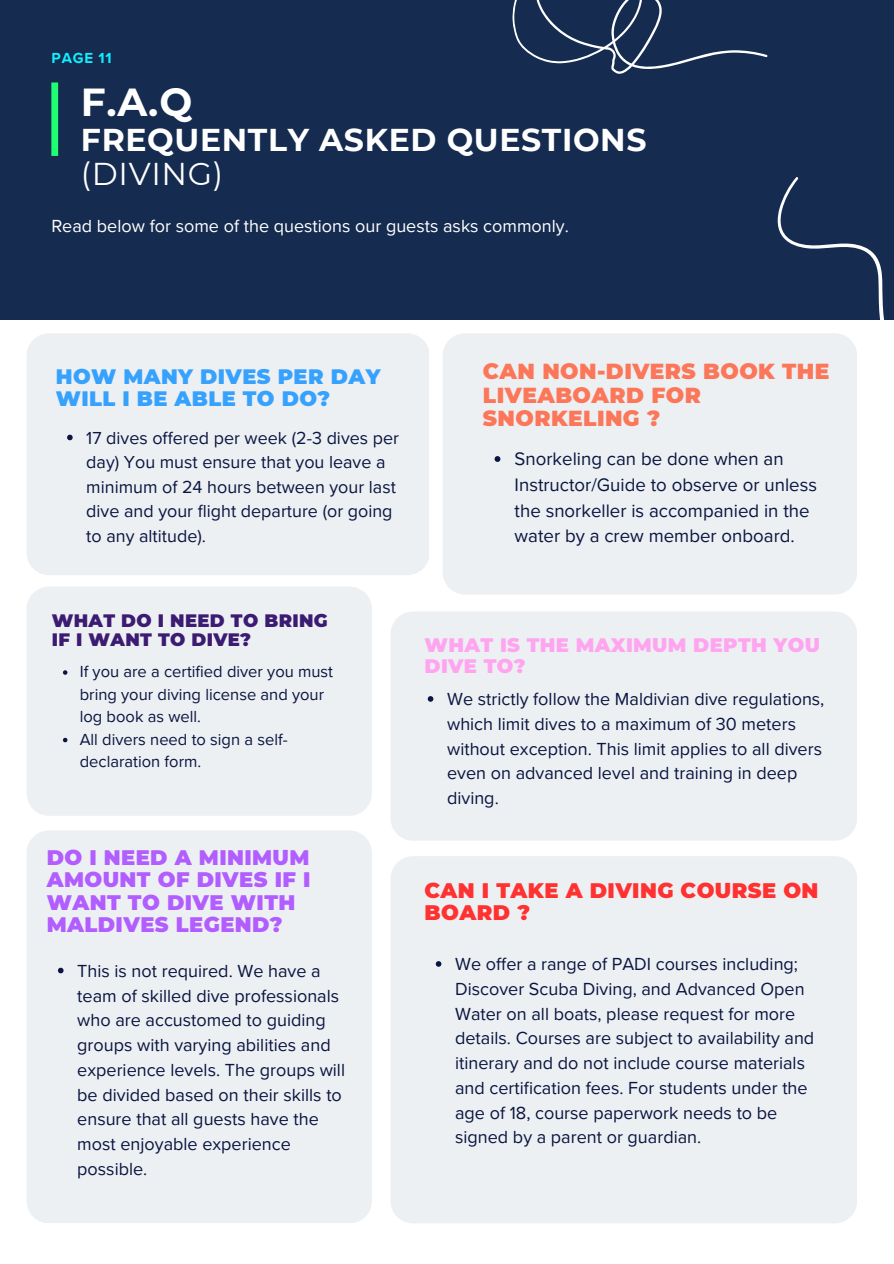
<style>
.page{position:relative;width:894px;height:1264px;background:#fff}
.page>*{position:absolute;margin:0;border:0;box-sizing:border-box;transform-origin:0 0}
.t1{font:700 39px "Montserrat";color:#fff}
.t2{font:700 31.5px/33.8px "Montserrat";letter-spacing:.02em;color:#fff}
.t3{font:900 21.75px/23.2px "Montserrat";letter-spacing:.02em;color:#fc7759}
.t4{font:900 21px/22.5px "Montserrat";letter-spacing:.02em;color:#b15dff}
.t5{font:900 21px/22.5px "Montserrat";letter-spacing:.02em;color:#ff3131}
.t6{font:900 20.85px/22.4px "Montserrat";letter-spacing:.02em;color:#36a2fe}
.t7{font:900 19.5px/21.3px "Montserrat";letter-spacing:.02em;color:#ffa5f0}
.t8{font:18.6px/25.7px "Proxima Nova";color:#0b1541}
.t9{font:18px/24.8px "Proxima Nova";color:#0b1541}
.t10{font:18px "Proxima Nova";color:#fff}
.t11{font:900 18px/19.2px "Montserrat";letter-spacing:.02em;color:#3c1b72}
.t12{font:17.85px/24.6px "Proxima Nova";color:#0b1541}
.t13{font:16.5px/22.5px "Proxima Nova";color:#0b1541}
.t14{font:700 15px "Proxima Nova";letter-spacing:.05em;color:#10eeff}
.s1{font-weight:400}
</style>
<div class="page">
<div style="left:27px;top:333px;width:402px;height:242px;background:#edf0f2;border-radius:22px"></div>
<svg style="left:67px;top:434px;width:6px;height:6px"></svg>
<div style="left:390px;top:611px;width:466px;height:229px;background:#edf0f2;border-radius:22px"></div>
<svg style="left:427px;top:696px;width:6px;height:5px"></svg>
<div style="left:442px;top:333px;width:415px;height:261px;background:#edf0f2;border-radius:23px"></div>
<svg style="left:494px;top:456px;width:6px;height:6px"></svg>
<div style="left:27px;top:830px;width:345px;height:392px;background:#edf0f2;border-radius:23px"></div>
<svg style="left:58px;top:967px;width:6px;height:6px"></svg>
<div style="left:0;top:0;width:893px;height:320px;background:#152b4f"></div>
<svg style="left:512px;top:0;width:255px;height:74px"></svg>
<svg style="left:777px;top:177px;width:108px;height:174px"></svg>
<div style="left:51px;top:82px;width:7px;height:74px;background:#1eff71"></div>
<div style="left:27px;top:587px;width:345px;height:228px;background:#edf0f2"></div>
<svg style="left:63px;top:670px;width:4px;height:4px"></svg>
<svg style="left:63px;top:737px;width:4px;height:5px"></svg>
<div style="left:390px;top:856px;width:466px;height:367px;background:#edf0f2;border-radius:22px"></div>
<svg style="left:435px;top:961px;width:6px;height:5px"></svg>
<h3 class="t14" style="left:52px;top:50px;width:61px">PAGE 11</h3>
<p class="t1" style="left:81px;top:78px;width:113px">F.A.Q</p>
<p class="t2" style="left:81px;top:123px;width:567px">FREQUENTLY ASKED QUESTIONS <span class="s1">(DIVING)</span></p>
<p class="t10" style="left:51px;top:215px;width:519px">Read below for some of the questions our guests asks commonly.</p>
<p class="t6" style="left:56px;top:365px;width:326px">HOW MANY DIVES PER DAY<br>WILL I BE ABLE TO DO?</p>
<p class="t12" style="left:86px;top:426px;width:314px">17 dives offered per week (2-3 dives per day) You must ensure that you leave a minimum of 24 hours between your last dive and your flight departure (or going to any altitude).</p>
<p class="t3" style="left:483px;top:360px;width:348px">CAN NON-DIVERS BOOK THE<br>LIVEABOARD FOR<br>SNORKELING ?</p>
<h2 class="t8" style="left:514px;top:447px;width:304px">Snorkeling can be done when an Instructor/Guide to observe or unless the snorkeller is accompanied in the water by a crew member onboard.</h2>
<p class="t11" style="left:52px;top:611px;width:277px">WHAT DO I NEED TO BRING<br>IF I WANT TO DIVE?</p>
<h3 class="t13" style="left:80px;top:660px;width:255px">If you are a certified diver you must bring your diving license and your log book as well.</h3>
<p class="t13" style="left:80px;top:728px;width:209px">All divers need to sign a self&shy;declaration form.</p>
<p class="t4" style="left:47px;top:846px;width:265px">DO I NEED A MINIMUM<br>AMOUNT OF DIVES IF I<br>WANT TO DIVE WITH<br>MALDIVES LEGEND?</p>
<h2 class="t9" style="left:77px;top:958px;width:269px">This is not required. We have a team of skilled dive professionals who are accustomed to guiding groups with varying abilities and experience levels. The groups will be divided based on their skills to ensure that all guests have the most enjoyable experience possible.</h2>
<h1 class="t7" style="left:424px;top:634px;width:397px">WHAT IS THE MAXIMUM DEPTH YOU<br>DIVE TO?</h1>
<h4 class="t9" style="left:447px;top:687px;width:379px">We strictly follow the Maldivian dive regulations, which limit dives to a maximum of 30 meters without exception. This limit applies to all divers even on advanced level and training in deep diving.</h4>
<h2 class="t5" style="left:424px;top:879px;width:395px">CAN I TAKE A DIVING COURSE ON<br>BOARD ?</h2>
<p class="t9" style="left:455px;top:952px;width:360px">We offer a range of PADI courses including; Discover Scuba Diving, and Advanced Open Water on all boats, please request for more details. Courses are subject to availability and itinerary and do not include course materials and certification fees. For students under the age of 18, course paperwork needs to be signed by a parent or guardian.</p>
</div>
